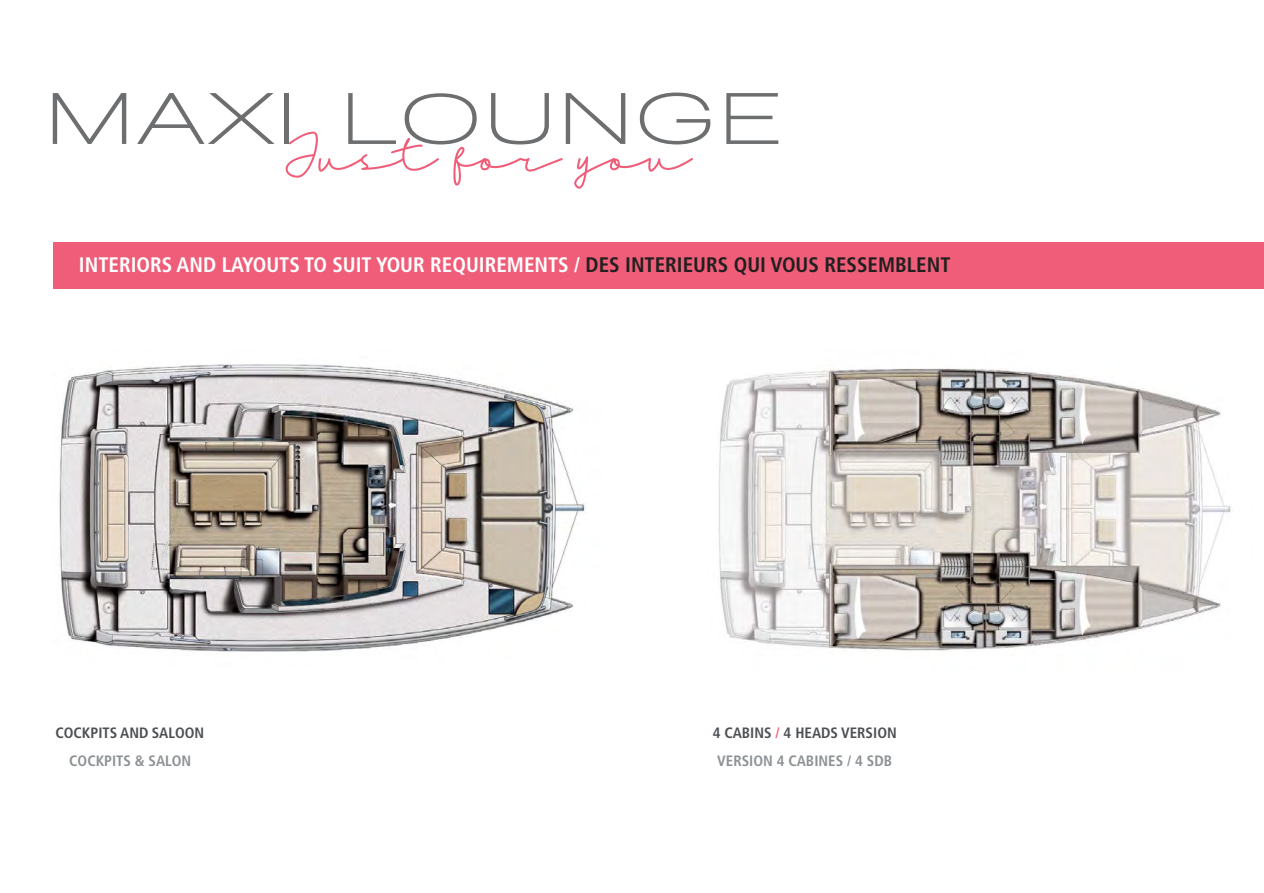
<style>
.page{position:relative;width:1264px;height:893px;background:#fff}
.page>*{position:absolute;margin:0;border:0;box-sizing:border-box;transform-origin:0 0}
.t1{font:700 75px "Walkway Expand";letter-spacing:.1em;color:#6c6e70}
.t2{font:60px "Kinan";color:#f05d79}
.t3{font:700 condensed 21px "Frutiger";color:#fff}
.t4{font:700 condensed 15px/27.8px "Frutiger";color:#4d5053;text-align:center}
.t5{font:700 condensed 15px "Frutiger";color:#8c9194}
.s1{color:#221f1f}
.s2{color:#f05d79}
.s3{color:#8c9194}
</style>
<div class="page">
<div style="left:53px;top:242px;width:1209px;height:46px;background:#f05d79"></div>
<hr style="left:1262px;top:242px;width:2px;height:46px;background:#f05d79">
<img style="left:718px;top:368px;width:513px;height:283px">
<img style="left:59px;top:364px;width:527px;height:288px">
<h1 class="t1" style="left:48px;top:78px;width:732px">MAXI LOUNGE</h1>
<h2 class="t2" style="left:284px;top:131px;width:409px">Just for you</h2>
<p class="t3" style="left:79px;top:257px;width:873px">INTERIORS AND LAYOUTS TO SUIT YOUR REQUIREMENTS / <span class="s1">DES INTERIEURS QUI VOUS RESSEMBLENT</span></p>
<p class="t4" style="left:56px;top:720px;width:150px">COCKPITS AND SALOON</p>
<p class="t5" style="left:69px;top:755px;width:123px">COCKPITS &amp; SALON</p>
<p class="t4" style="left:713px;top:720px;width:186px">4 CABINS <span class="s2">/</span> 4 HEADS VERSION<br><span class="s3">VERSION 4 CABINES / 4 SDB</span></p>
</div>
